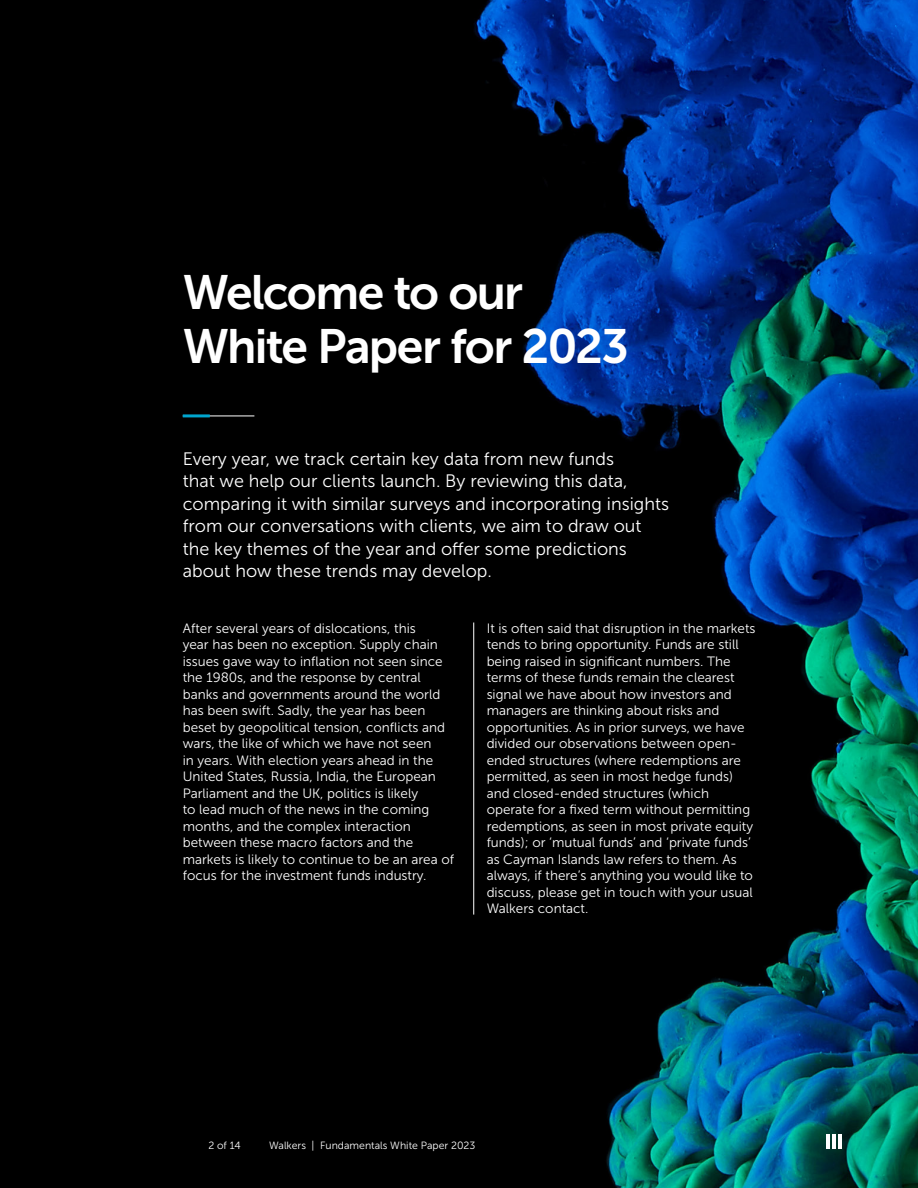
<style>
.page{position:relative;width:918px;height:1188px;background:#fff}
.page>*{position:absolute;margin:0;border:0;box-sizing:border-box;transform-origin:0 0}
.t1{font:48px/54px "Museo Sans 700";letter-spacing:-.035em;color:#fff}
.t2{font:18px/22.5px "Museo Sans 300";color:#fff}
.t3{font:13.5px/16.5px "Museo Sans 300";color:#fff}
.t4{font:10.5px "Museo Sans 300";color:#fff}
</style>
<div class="page">
<img style="left:0;top:0;width:918px;height:1188px">
<hr style="left:827px;top:1134px;width:3px;height:15px;background:#fff">
<hr style="left:832px;top:1134px;width:4px;height:15px;background:#fff">
<hr style="left:838px;top:1134px;width:3px;height:15px;background:#fff">
<hr style="left:183px;top:416px;width:71px;height:1px;background:#fff">
<hr style="left:183px;top:414px;width:27px;height:3px;background:#00a5ce">
<hr style="left:473px;top:623px;width:1px;height:292px;background:#fff">
<h1 class="t1" style="left:183px;top:266px;width:448px">Welcome to our<br>White Paper for 2023</h1>
<p class="t2" style="left:183px;top:448px;width:488px">Every year, we track certain key data from new funds<br>that we help our clients launch. By reviewing this data, comparing it with similar surveys and incorporating insights from our conversations with clients, we aim to draw out the key themes of the year and offer some predictions about how these trends may develop.</p>
<p class="t3" style="left:183px;top:620px;width:273px">After several years of dislocations, this<br>year has been no exception. Supply chain issues gave way to inflation not seen since the 1980s, and the response by central banks and governments around the world has been swift. Sadly, the year has been beset by geopolitical tension, conflicts and wars, the like of which we have not seen<br>in years. With election years ahead in the United States, Russia, India, the European Parliament and the UK, politics is likely<br>to lead much of the news in the coming months, and the complex interaction between these macro factors and the markets is likely to continue to be an area of focus for the investment funds industry.</p>
<p class="t3" style="left:487px;top:620px;width:270px">It is often said that disruption in the markets tends to bring opportunity. Funds are still being raised in significant numbers. The terms of these funds remain the clearest signal we have about how investors and managers are thinking about risks and opportunities. As in prior surveys, we have divided our observations between open&shy;ended structures (where redemptions are permitted, as seen in most hedge funds) and closed-ended structures (which operate for a fixed term without permitting redemptions, as seen in most private equity funds); or ‘mutual funds’ and ‘private funds’ as Cayman Islands law refers to them. As always, if there’s anything you would like to discuss, please get in touch with your usual Walkers contact.</p>
<p class="t4" style="left:208px;top:1140px;width:34px">2 of 14</p>
<p class="t4" style="left:269px;top:1140px;width:208px">Walkers | Fundamentals White Paper 2023</p>
</div>
